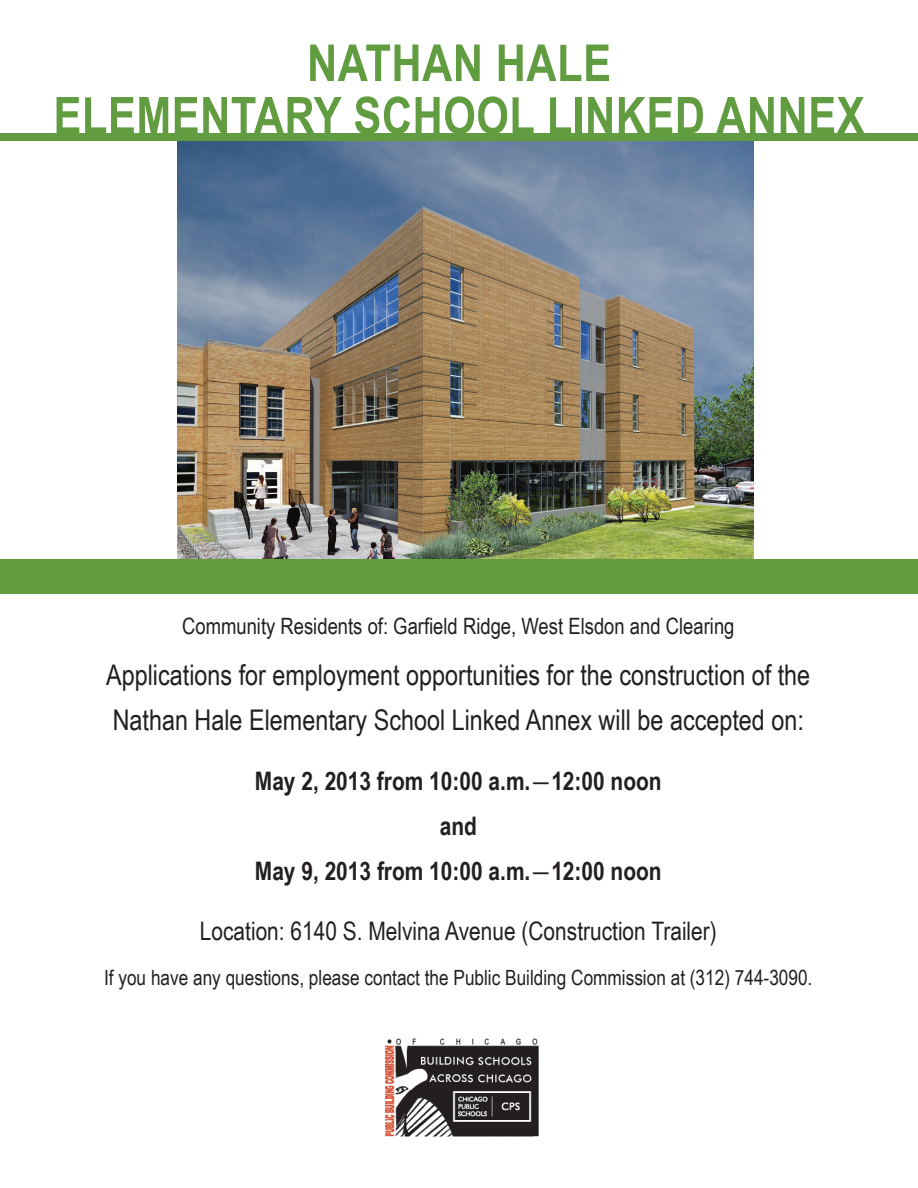
<style>
.page{position:relative;width:918px;height:1188px;background:#fff}
.page>*{position:absolute;margin:0;border:0;box-sizing:border-box;transform-origin:0 0}
.t1{font:700 51px "Arial Narrow";letter-spacing:.01em;color:#629c41}
.t2{font:28.5px/45px "Arial Narrow";color:#231f20}
.t3{font:700 25.5px/45px "Arial Narrow";color:#231f20;text-align:center}
.t4{font:25.5px "Arial Narrow";color:#231f20}
.t5{font:22.5px "Arial Narrow";color:#231f20}
.t6{font:21px "Arial Narrow";color:#231f20}
.s1{font-weight:400}
</style>
<div class="page">
<img style="left:177px;top:141px;width:576px;height:418px">
<div style="left:0;top:133px;width:918px;height:8px;background:#629c41"></div>
<div style="left:1px;top:559px;width:917px;height:35px;background:#629c41"></div>
<img style="left:385px;top:1038px;width:154px;height:99px">
<h1 class="t1" style="left:307px;top:24px;width:306px">nathan hale</h1>
<h1 class="t1" style="left:54px;top:77px;width:147px">ELEMENTA</h1>
<h1 class="t1" style="left:284px;top:77px;width:582px">RY SCHOOL Linked annex</h1>
<p class="t5" style="left:182px;top:609px;width:554px">Community Residents of: Garfield Ridge, West Elsdon and Clearing</p>
<p class="t2" style="left:106px;top:651px;width:706px">Applications for employment opportunities for the construction of the<br>Nathan Hale Elementary School Linked Annex will be accepted on:</p>
<p class="t3" style="left:255px;top:757px;width:408px">May 2, 2013 from 10:00 a.m.<span class="s1">―</span>12:00 noon and<br>May 9, 2013 from 10:00 a.m.<span class="s1">―</span>12:00 noon</p>
<p class="t4" style="left:200px;top:912px;width:518px">Location: 6140 S. Melvina Avenue (Construction Trailer)</p>
<p class="t6" style="left:104px;top:962px;width:710px">If you have any questions, please contact the Public Building Commission at (312) 744-3090.</p>
</div>
